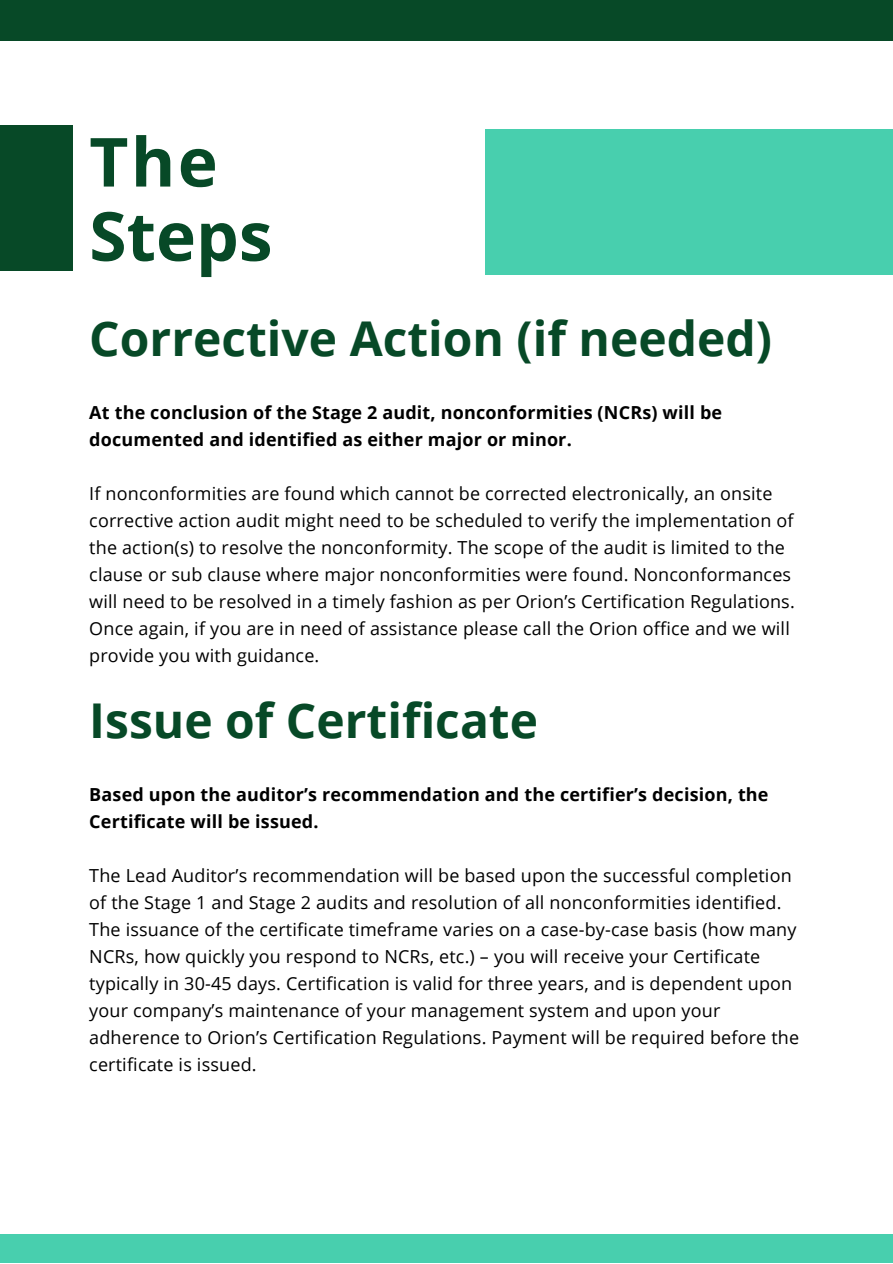
<style>
.page{position:relative;width:893px;height:1264px;background:#fff}
.page>*{position:absolute;margin:0;border:0;box-sizing:border-box;transform-origin:0 0}
.t1{font:700 67.65px/74.2px "Open Sans";color:#074927}
.t2{font:700 48px "Open Sans";color:#074927}
.t3{font:18px/27px "Open Sans";letter-spacing:.01em;color:#000}
.t4{font:700 18px/27px "Open Sans";letter-spacing:.01em;color:#000}
</style>
<div class="page">
<div style="left:0;top:1234px;width:892px;height:28px;background:#48cfae"></div>
<div style="left:0;top:0;width:892px;height:40px;background:#074927"></div>
<div style="left:485px;top:130px;width:407px;height:145px;background:#48cfae"></div>
<div style="left:0;top:125px;width:72px;height:145px;background:#074927"></div>
<h1 class="t1" style="left:89px;top:123px;width:185px">The<br>Steps</h1>
<h2 class="t2" style="left:89px;top:304px;width:684px">Corrective Action (if needed)</h2>
<p class="t4" style="left:89px;top:398px;width:634px">At the conclusion of the Stage 2 audit, nonconformities (NCRs) will be documented and identified as either major or minor.</p>
<p class="t3" style="left:89px;top:479px;width:707px">If nonconformities are found which cannot be corrected electronically, an onsite corrective action audit might need to be scheduled to verify the implementation of the action(s) to resolve the nonconformity. The scope of the audit is limited to the clause or sub clause where major nonconformities were found. Nonconformances will need to be resolved in a timely fashion as per Orion’s Certification Regulations.<br>Once again, if you are in need of assistance please call the Orion office and we will provide you with guidance.</p>
<h2 class="t2" style="left:89px;top:686px;width:450px">Issue of Certificate</h2>
<p class="t4" style="left:89px;top:780px;width:680px">Based upon the auditor’s recommendation and the certifier’s decision, the<br>Certificate will be issued.</p>
<p class="t3" style="left:89px;top:861px;width:711px">The Lead Auditor’s recommendation will be based upon the successful completion of the Stage 1 and Stage 2 audits and resolution of all nonconformities identified.<br>The issuance of the certificate timeframe varies on a case-by-case basis (how many NCRs, how quickly you respond to NCRs, etc.) – you will receive your Certificate typically in 30-45 days. Certification is valid for three years, and is dependent upon your company’s maintenance of your management system and upon your adherence to Orion’s Certification Regulations. Payment will be required before the certificate is issued.</p>
</div>
